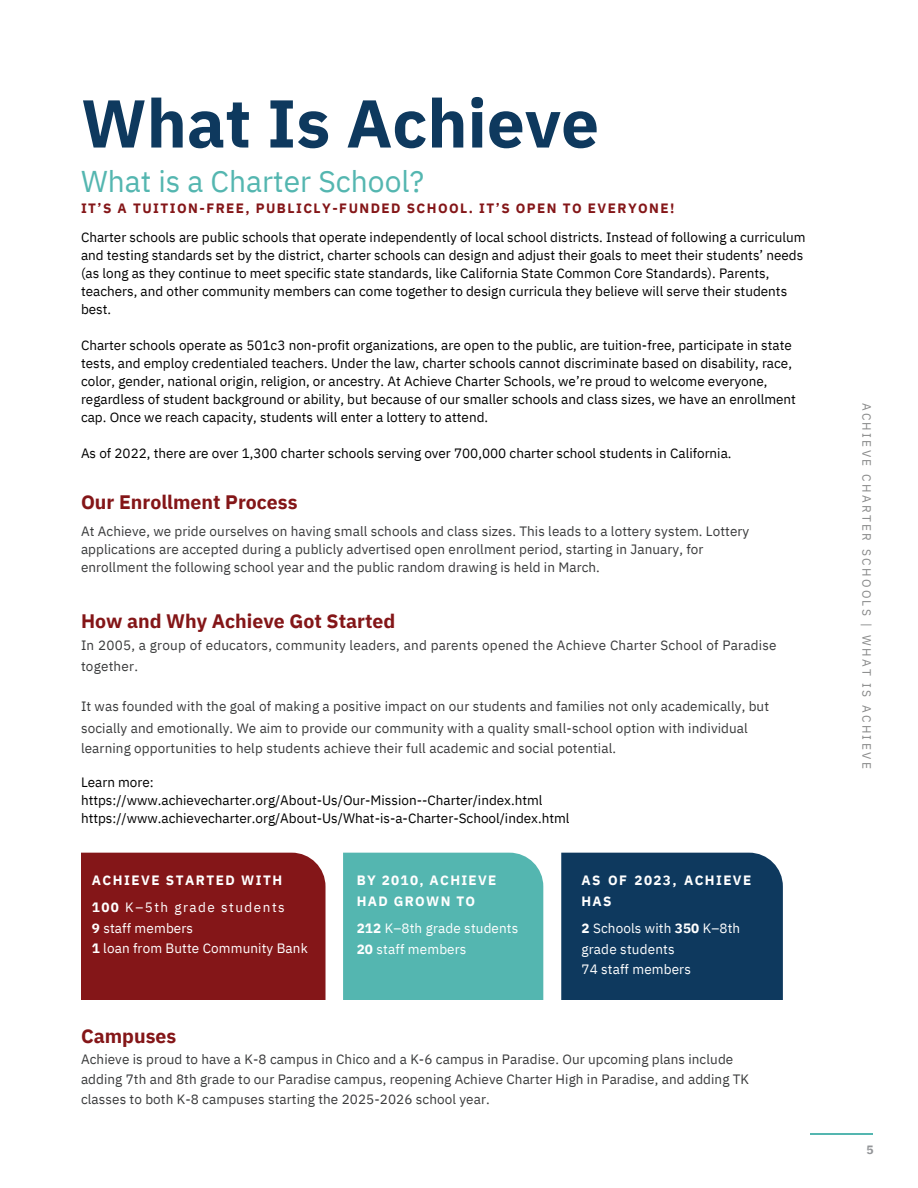
<style>
.page{position:relative;width:918px;height:1188px;background:#fff}
.page>*{position:absolute;margin:0;border:0;box-sizing:border-box;transform-origin:0 0}
.t1{font:700 67.5px "IBM Plex Sans";color:#0e395e}
.t2{font:30px "IBM Plex Sans";color:#54b6b0}
.t3{font:700 19.5px "IBM Plex Sans";color:#841618}
.t4{font:13.5px/18px "IBM Plex Sans";color:#000}
.t5{font:13.5px/20.2px "IBM Plex Sans";letter-spacing:.005em;color:#393a3b}
.t6{font:13.5px "IBM Plex Sans";letter-spacing:.01em;color:#fff}
.t7{font:700 13.5px/20.2px "IBM Plex Sans";letter-spacing:.1em;color:#fff}
.t8{font:700 13.5px "IBM Plex Sans";letter-spacing:.11em;color:#841618}
.t9{font:12px "IBM Plex Sans";letter-spacing:.2em;color:#888989}
.t10{font:700 12px "IBM Plex Sans";color:#939598}
.s1{font-weight:400}
.s2{font-weight:700}
</style>
<div class="page">
<div style="left:81px;top:853px;width:244px;height:147px;background:#841618"></div>
<div style="left:343px;top:853px;width:200px;height:147px;background:#54b6b0"></div>
<div style="left:561px;top:853px;width:222px;height:147px;background:#0e395e"></div>
<hr style="left:810px;top:1133px;width:63px;height:1px;background:#54b6b0">
<p class="t1" style="left:81px;top:78px;width:520px">What Is Achieve</p>
<p class="t2" style="left:81px;top:162px;width:344px">What is a Charter School?</p>
<p class="t8" style="left:81px;top:199px;width:595px">IT’S A TUITION-FREE, PUBLICLY-FUNDED SCHOOL. IT’S OPEN TO EVERYONE!</p>
<p class="t4" style="left:81px;top:228px;width:726px">Charter schools are public schools that operate independently of local school districts. Instead of following a curriculum and testing standards set by the district, charter schools can design and adjust their goals to meet their students’ needs (as long as they continue to meet specific state standards, like California State Common Core Standards). Parents, teachers, and other community members can come together to design curricula they believe will serve their students best.</p>
<p class="t4" style="left:81px;top:336px;width:716px">Charter schools operate as 501c3 non-profit organizations, are open to the public, are tuition-free, participate in state tests, and employ credentialed teachers. Under the law, charter schools cannot discriminate based on disability, race, color, gender, national origin, religion, or ancestry. At Achieve Charter Schools, we’re proud to welcome everyone, regardless of student background or ability, but because of our smaller schools and class sizes, we have an enrollment cap. Once we reach capacity, students will enter a lottery to attend.</p>
<p class="t4" style="left:81px;top:444px;width:652px">As of 2022, there are over 1,300 charter schools serving over 700,000 charter school students in California.</p>
<p class="t3" style="left:81px;top:489px;width:218px">Our Enrollment Process</p>
<p class="t5" style="left:81px;top:522px;width:670px;line-height:18px">At Achieve, we pride ourselves on having small schools and class sizes. This leads to a lottery system. Lottery applications are accepted during a publicly advertised open enrollment period, starting in January, for</p>
<p class="t5" style="left:81px;top:557px;width:520px">enrollment the following school year and the public random drawing is held in March.</p>
<p class="t3" style="left:81px;top:608px;width:316px">How and Why Achieve Got Started</p>
<p class="t5" style="left:81px;top:635px;width:697px">In 2005, a group of educators, community leaders, and parents opened the Achieve Charter School of Paradise together.</p>
<p class="t5" style="left:81px;top:696px;width:690px">It was founded with the goal of making a positive impact on our students and families not only academically, but</p>
<p class="t5" style="left:81px;top:717px;width:668px">socially and emotionally. We aim to provide our community with a quality small-school option with individual</p>
<p class="t5" style="left:81px;top:738px;width:537px">learning opportunities to help students achieve their full academic and social potential.</p>
<p class="t4" style="left:81px;top:772px;width:74px">Learn more:</p>
<p class="t4" style="left:81px;top:790px;width:490px">https://www.achievecharter.org/About-Us/Our-Mission--Charter/index.html https://www.achievecharter.org/About-Us/What-is-a-Charter-School/index.html</p>
<p class="t7" style="left:92px;top:867px;width:195px;line-height:27px">ACHIEVE STARTED WITH<br>100 <span class="s1">K–5th grade students</span></p>
<p class="t6" style="left:92px;top:919px;width:103px"><span class="s2">9</span> staff members</p>
<p class="t6" style="left:92px;top:939px;width:218px"><span class="s2">1</span> loan from Butte Community Bank</p>
<p class="t7" style="left:357px;top:870px;width:141px">BY 2010, ACHIEVE<br>HAD GROWN TO</p>
<p class="t6" style="left:357px;top:919px;width:163px"><span class="s2">212</span> K–8th grade students</p>
<p class="t6" style="left:357px;top:940px;width:111px"><span class="s2">20</span> staff members</p>
<p class="t7" style="left:582px;top:870px;width:171px">AS OF 2023, ACHIEVE<br>HAS</p>
<p class="t6" style="left:582px;top:919px;width:160px"><span class="s2">2</span> Schools with <span class="s2">350</span> K–8th</p>
<p class="t6" style="left:582px;top:940px;width:95px">grade students</p>
<p class="t6" style="left:582px;top:960px;width:111px">74 staff members</p>
<p class="t3" style="left:81px;top:1023px;width:97px">Campuses</p>
<p class="t5" style="left:81px;top:1049px;width:670px">Achieve is proud to have a K-8 campus in Chico and a K-6 campus in Paradise. Our upcoming plans include adding 7th and 8th grade to our Paradise campus, reopening Achieve Charter High in Paradise, and adding TK classes to both K-8 campuses starting the 2025-2026 school year.</p>
<p class="t9" style="left:875px;top:403px;width:368px;rotate:90deg">ACHIEVE CHARTER SCHOOLS | WHAT IS ACHIEVE</p>
<p class="t10" style="left:866px;top:1142px;width:9px">5</p>
</div>
